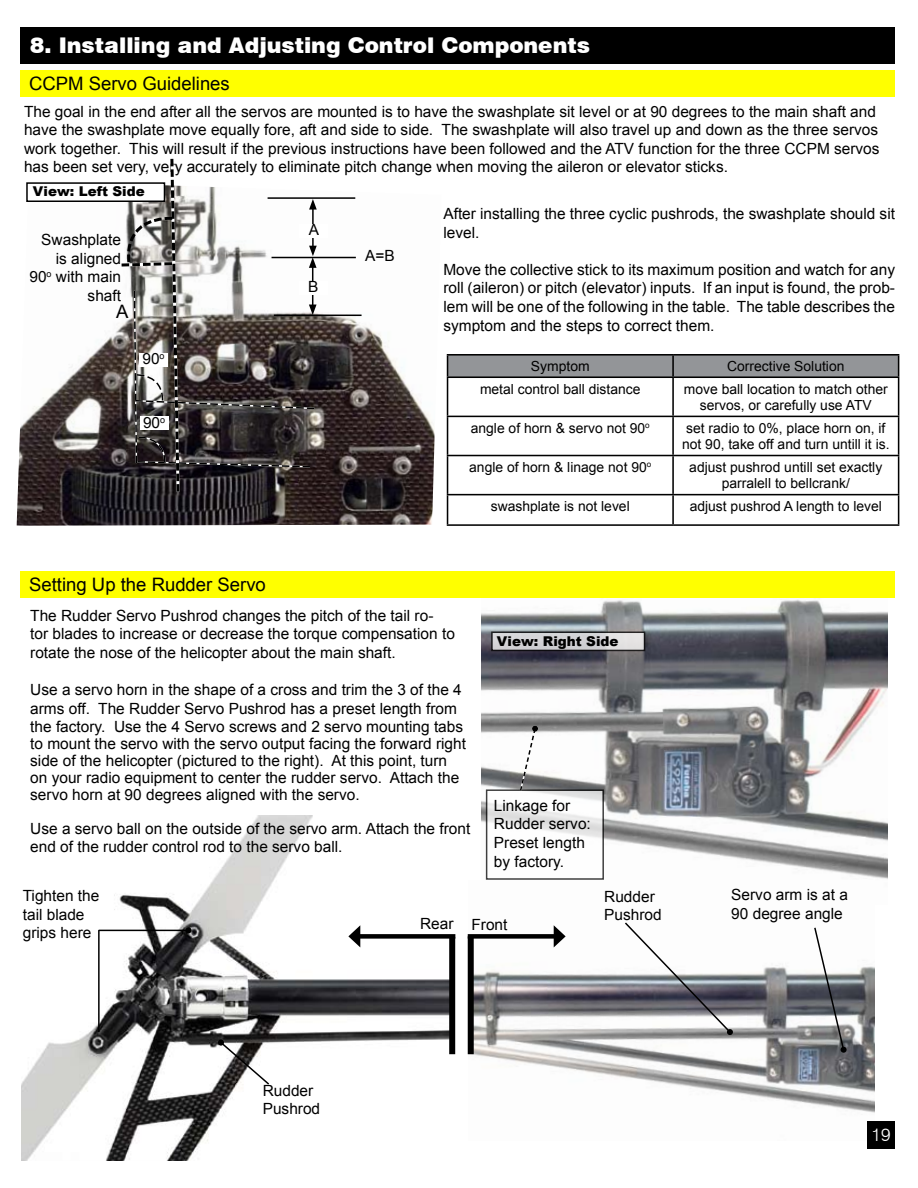
<style>
.page{position:relative;width:918px;height:1188px;background:#fff}
.page>*{position:absolute;margin:0;border:0;box-sizing:border-box;transform-origin:0 0}
.t1{font:900 21.6px "Swiss 721 BT";color:#fff}
.t2{font:18.45px "Arial";color:#000}
.t3{font:300 18px "Swiss 721 BT";color:#fff}
.t4{font:15.45px/18.5px "Arial";color:#000}
.t5{font:13.95px/16.6px "Arial";color:#000;text-align:center}
.t6{font:900 13.5px "Arial";color:#000}
</style>
<div class="page">
<img style="left:17px;top:197px;width:418px;height:329px">
<img style="left:22px;top:815px;width:429px;height:346px">
<img style="left:481px;top:597px;width:407px;height:283px">
<svg style="left:489px;top:792px;width:112px;height:85px"></svg>
<svg style="left:519px;top:726px;width:19px;height:66px"></svg>
<div style="left:492px;top:632px;width:153px;height:18px;background:linear-gradient(to right,#cfced3,#dfdedf)"></div>
<div style="left:491px;top:632px;width:154px;height:19px;border:2px solid #000"></div>
<div style="left:20px;top:70px;width:875px;height:26px;background:#ff0"></div>
<div style="left:20px;top:28px;width:875px;height:36px;background:#000"></div>
<div style="left:20px;top:571px;width:875px;height:26px;background:#ff0"></div>
<hr style="left:272px;top:257px;width:84px;height:1px;background:#000">
<hr style="left:268px;top:197px;width:87px;height:2px;background:#000">
<hr style="left:274px;top:315px;width:88px;height:1px;background:#000">
<div style="left:299px;top:224px;width:29px;height:14px;background:#fff"></div>
<div style="left:299px;top:281px;width:29px;height:14px;background:#fff"></div>
<svg style="left:119px;top:158px;width:198px;height:337px"></svg>
<hr style="left:447px;top:354px;width:226px;height:2px;background:#000">
<hr style="left:673px;top:354px;width:226px;height:2px;background:#000">
<div style="left:447px;top:355px;width:452px;height:21px;background:#939598"></div>
<hr style="left:447px;top:376px;width:226px;height:2px;background:#000">
<hr style="left:447px;top:378px;width:1px;height:38px;background:#000">
<hr style="left:673px;top:376px;width:226px;height:2px;background:#000">
<hr style="left:672px;top:378px;width:2px;height:38px;background:#000">
<hr style="left:898px;top:378px;width:1px;height:38px;background:#000">
<hr style="left:447px;top:416px;width:226px;height:1px;background:#000">
<hr style="left:447px;top:417px;width:1px;height:38px;background:#000">
<hr style="left:673px;top:416px;width:226px;height:1px;background:#000">
<hr style="left:672px;top:417px;width:2px;height:38px;background:#000">
<hr style="left:898px;top:417px;width:1px;height:38px;background:#000">
<hr style="left:447px;top:455px;width:226px;height:1px;background:#000">
<hr style="left:447px;top:456px;width:1px;height:38px;background:#000">
<hr style="left:673px;top:455px;width:226px;height:1px;background:#000">
<hr style="left:672px;top:456px;width:2px;height:38px;background:#000">
<hr style="left:898px;top:456px;width:1px;height:38px;background:#000">
<hr style="left:447px;top:494px;width:226px;height:1px;background:#000">
<svg style="left:447px;top:495px;width:1px;height:29px"></svg>
<hr style="left:673px;top:494px;width:226px;height:1px;background:#000">
<hr style="left:672px;top:495px;width:2px;height:29px;background:#000">
<svg style="left:898px;top:495px;width:1px;height:29px"></svg>
<hr style="left:447px;top:524px;width:226px;height:2px;background:#000">
<hr style="left:673px;top:524px;width:226px;height:2px;background:#000">
<div style="left:27px;top:183px;width:137px;height:18px;background:#fff"></div>
<div style="left:26px;top:182px;width:139px;height:20px;border:2px solid #000"></div>
<img style="left:468px;top:925px;width:406px;height:188px">
<div style="left:449px;top:937px;width:6px;height:117px;background:#000"></div>
<div style="left:468px;top:936px;width:6px;height:118px;background:#000"></div>
<div style="left:356px;top:934px;width:99px;height:5px;background:#000"></div>
<svg style="left:348px;top:925px;width:12px;height:22px"></svg>
<div style="left:468px;top:934px;width:90px;height:5px;background:#000"></div>
<svg style="left:554px;top:925px;width:12px;height:22px"></svg>
<svg style="left:218px;top:1040px;width:53px;height:46px"></svg>
<svg style="left:623px;top:922px;width:110px;height:113px"></svg>
<svg style="left:813px;top:926px;width:34px;height:127px"></svg>
<hr style="left:99px;top:930px;width:90px;height:1px;background:#000">
<svg style="left:186px;top:927px;width:6px;height:6px"></svg>
<hr style="left:98px;top:930px;width:2px;height:102px;background:#000">
<div style="left:867px;top:1121px;width:28px;height:28px;background:#000"></div>
<h1 class="t1" style="left:30px;top:32px;width:561px">8. Installing and Adjusting Control Components</h1>
<p class="t2" style="left:29px;top:71px;width:202px">CCPM Servo Guidelines</p>
<p class="t4" style="left:24px;top:102px;width:857px">The goal in the end after all the servos are mounted is to have the swashplate sit level or at 90 degrees to the main shaft and have the swashplate move equally fore, aft and side to side. The swashplate will also travel up and down as the three servos work together. This will result if the previous instructions have been followed and the ATV function for the three CCPM servos has been set very, very accurately to eliminate pitch change when moving the aileron or elevator sticks.</p>
<p class="t6" style="left:33px;top:181px;width:113px">View: Left Side</p>
<p class="t4" style="left:29px;top:231px;width:93px;text-align:right">Swashplate is aligned<br>90<sup>o</sup> with main shaft</p>
<p class="t2" style="left:116px;top:299px;width:14px">A</p>
<p class="t4" style="left:142px;top:350px;width:24px">90<sup>o</sup></p>
<p class="t4" style="left:143px;top:413px;width:24px">90<sup>o</sup></p>
<p class="t4" style="left:309px;top:221px;width:12px">A</p>
<p class="t4" style="left:308px;top:278px;width:12px">B</p>
<p class="t4" style="left:365px;top:247px;width:31px">A=B</p>
<p class="t2" style="left:29px;top:572px;width:238px">Setting Up the Rudder Servo</p>
<p class="t4" style="left:443px;top:205px;width:453px">After installing the three cyclic pushrods, the swashplate should sit level.</p>
<p class="t4" style="left:443px;top:260px;width:453px;text-align:justify">Move the collective stick to its maximum position and watch for any roll (aileron) or pitch (elevator) inputs. If an input is found, the prob&shy;lem will be one of the following in the table. The table describes the symptom and the steps to correct them.</p>
<p class="t5" style="left:531px;top:358px;width:60px">Symptom</p>
<p class="t5" style="left:727px;top:358px;width:119px">Corrective Solution</p>
<p class="t5" style="left:480px;top:380px;width:162px">metal control ball distance</p>
<p class="t5" style="left:684px;top:380px;width:205px">move ball location to match other servos, or carefully use ATV</p>
<p class="t5" style="left:471px;top:420px;width:181px">angle of horn &amp; servo not 90<sup>o</sup></p>
<p class="t5" style="left:682px;top:420px;width:209px;text-align:left">set radio to 0%, place horn on, if not 90, take off and turn untill it is.</p>
<p class="t5" style="left:469px;top:459px;width:184px">angle of horn &amp; linage not 90<sup>o</sup></p>
<p class="t5" style="left:689px;top:459px;width:195px">adjust pushrod untill set exactly parralell to bellcrank/</p>
<p class="t5" style="left:491px;top:498px;width:140px">swashplate is not level</p>
<p class="t5" style="left:690px;top:498px;width:194px">adjust pushrod A length to level</p>
<p class="t4" style="left:30px;top:606px;width:426px">The Rudder Servo Pushrod changes the pitch of the tail ro&shy;tor blades to increase or decrease the torque compensation to rotate the nose of the helicopter about the main shaft.</p>
<p class="t4" style="left:30px;top:681px;width:434px">Use a servo horn in the shape of a cross and trim the 3 of the 4 arms off. The Rudder Servo Pushrod has a preset length from the factory. Use the 4 Servo screws and 2 servo mounting tabs</p>
<p class="t4" style="left:30px;top:735px;width:437px;line-height:17px">to mount the servo with the servo output facing the forward right side of the helicopter (pictured to the right). At this point, turn on your radio equipment to center the rudder servo. Attach the servo horn at 90 degrees aligned with the servo.</p>
<p class="t4" style="left:30px;top:819px;width:442px">Use a servo ball on the outside of the servo arm. Attach the front end of the rudder control rod to the servo ball.</p>
<p class="t6" style="left:497px;top:631px;width:123px">View: Right Side</p>
<p class="t4" style="left:494px;top:796px;width:98px">Linkage for<br>Rudder servo:<br>Preset length by factory.</p>
<p class="t4" style="left:23px;top:887px;width:78px">Tighten the tail blade grips here</p>
<p class="t4" style="left:263px;top:1081px;width:59px">Rudder<br>Pushrod</p>
<p class="t4" style="left:420px;top:916px;width:89px">Rear Front</p>
<p class="t4" style="left:604px;top:887px;width:59px">Rudder<br>Pushrod</p>
<p class="t4" style="left:731px;top:886px;width:118px">Servo arm is at a<br>90 degree angle</p>
<p class="t3" style="left:871px;top:1124px;width:21px">19</p>
</div>
